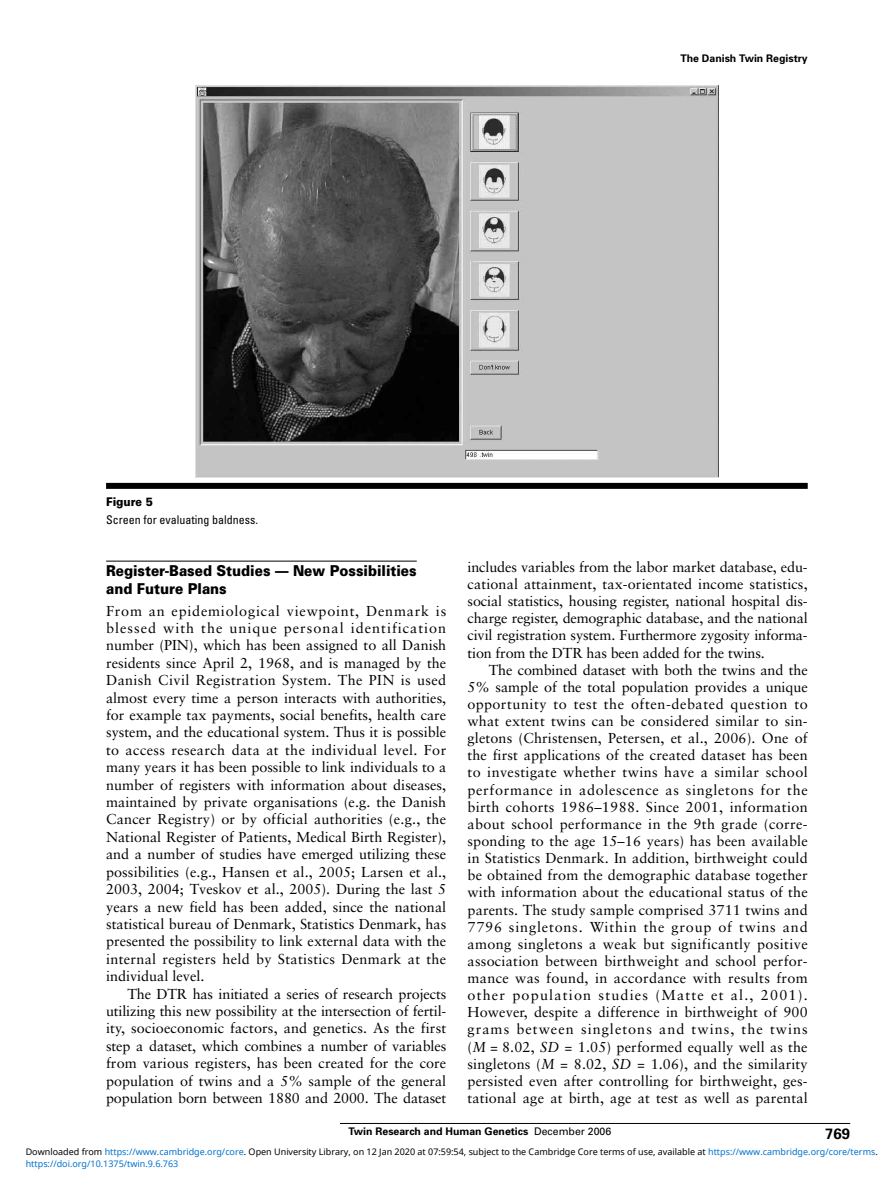
<style>
.page{position:relative;width:893px;height:1191px;background:#fff}
.page>*{position:absolute;margin:0;border:0;box-sizing:border-box;transform-origin:0 0}
.t1{font:900 15px/17.7px "Univers";color:#000;scale:.9 1}
.t2{font:700 15px "Univers";color:#000}
.t3{font:14.4px/17.1px "Sabon";color:#000;text-align:justify}
.t4{font:condensed 12px "Univers";color:#000}
.t5{font:900 12px "Univers";color:#000;scale:.9 1}
.t6{font:700 10.5px "Univers";color:#000}
.t7{font:9px "Noto Sans";color:#000}
.t8{font:9px "Noto Sans";color:#0172cf}
.s1{font-style:italic}
.s2{font-weight:400}
.s3{color:#0172cf}
</style>
<div class="page">
<hr style="left:106px;top:561px;width:311px;height:1px;background:#000">
<img style="left:195px;top:86px;width:523px;height:392px">
<div style="left:106px;top:483px;width:702px;height:6px;background:#000"></div>
<hr style="left:340px;top:1123px;width:510px;height:1px;background:#000">
<p class="t6" style="left:680px;top:55px;width:129px">The Danish Twin Registry</p>
<p class="t5" style="left:106px;top:497px;width:53px">Figure 5</p>
<p class="t4" style="left:106px;top:516px;width:153px">Screen for evaluating baldness.</p>
<p class="t1" style="left:106px;top:563px;width:347px">Register-Based Studies — New Possibilities and Future Plans</p>
<p class="t3" style="left:106px;top:603px;width:342px">From an epidemiological viewpoint, Denmark is blessed with the unique personal identification number (PIN), which has been assigned to all Danish residents since April 2, 1968, and is managed by the Danish Civil Registration System. The PIN is used almost every time a person interacts with authorities, for example tax payments, social benefits, health care system, and the educational system. Thus it is possible to access research data at the individual level. For many years it has been possible to link individuals to a number of registers with information about diseases, maintained by private organisations (e.g. the Danish Cancer Registry) or by official authorities (e.g., the National Register of Patients, Medical Birth Register), and a number of studies have emerged utilizing these possibilities (e.g., Hansen et al., 2005; Larsen et al., 2003, 2004; Tveskov et al., 2005). During the last 5 years a new field has been added, since the national statistical bureau of Denmark, Statistics Denmark, has presented the possibility to link external data with the internal registers held by Statistics Denmark at the individual level.</p>
<p class="t3" style="left:106px;top:986px;width:342px;text-indent:21px">The DTR has initiated a series of research projects utilizing this new possibility at the intersection of fertil&shy;ity, socioeconomic factors, and genetics. As the first step a dataset, which combines a number of variables from various registers, has been created for the core population of twins and a 5% sample of the general population born between 1880 and 2000. The dataset</p>
<p class="t3" style="left:468px;top:559px;width:342px">includes variables from the labor market database, edu&shy;cational attainment, tax-orientated income statistics, social statistics, housing register, national hospital dis&shy;charge register, demographic database, and the national civil registration system. Furthermore zygosity informa&shy;tion from the DTR has been added for the twins.</p>
<p class="t3" style="left:468px;top:662px;width:342px;text-indent:21px">The combined dataset with both the twins and the 5% sample of the total population provides a unique opportunity to test the often-debated question to what extent twins can be considered similar to sin&shy;gletons (Christensen, Petersen, et al., 2006). One of the first applications of the created dataset has been to investigate whether twins have a similar school performance in adolescence as singletons for the birth cohorts 1986–1988. Since 2001, information about school performance in the 9th grade (corre&shy;sponding to the age 15–16 years) has been available in Statistics Denmark. In addition, birthweight could be obtained from the demographic database together with information about the educational status of the parents. The study sample comprised 3711 twins and 7796 singletons. Within the group of twins and among singletons a weak but significantly positive association between birthweight and school perfor&shy;mance was found, in accordance with results from other population studies (Matte et al., 2001).<br>However, despite a difference in birthweight of 900 grams between singletons and twins, the twins (<span class="s1">M</span> = 8.02, <span class="s1">SD</span> = 1.05) performed equally well as the singletons (<span class="s1">M</span> = 8.02, <span class="s1">SD</span> = 1.06), and the similarity persisted even after controlling for birthweight, ges&shy;tational age at birth, age at test as well as parental</p>
<p class="t6" style="left:348px;top:1127px;width:264px">Twin Research and Human Genetics <span class="s2">December 2006</span></p>
<p class="t2" style="left:825px;top:1127px;width:27px">769</p>
<p class="t7" style="left:26px;top:1145px;width:854px">Downloaded from <span class="s3">https://www.cambridge.org/core</span>. Open University Library, on 12 Jan 2020 at 07:59:54, subject to the Cambridge Core terms of use, available at <span class="s3">https://www.cambridge.org/core/terms</span>.</p>
<p class="t8" style="left:26px;top:1157px;width:154px">https://doi.org/10.1375/twin.9.6.763</p>
</div>
